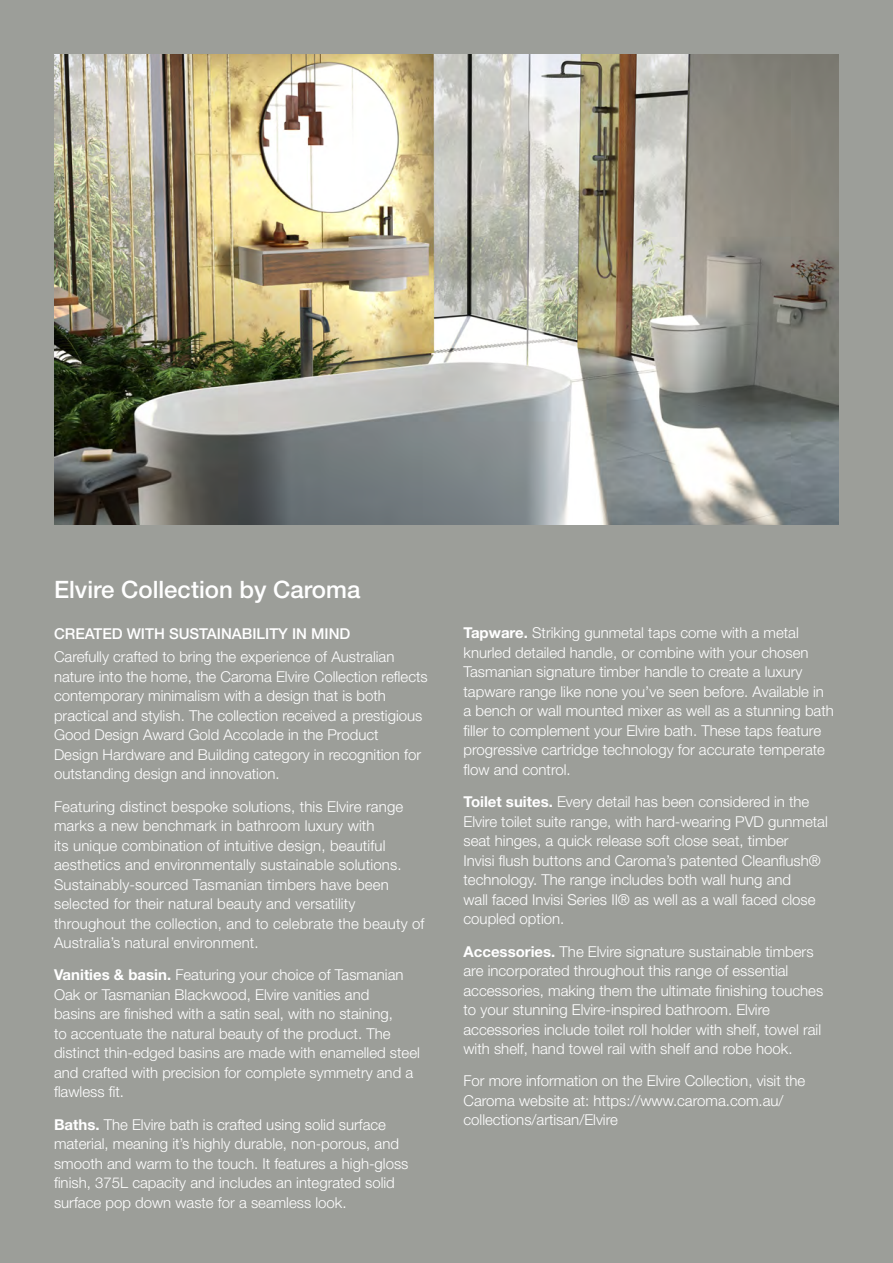
<style>
.page{position:relative;width:893px;height:1263px;background:#9c9e99}
.page>*{position:absolute;margin:0;border:0;box-sizing:border-box;transform-origin:0 0}
.t1{font:500 24px "Helvetica Neue LT Std";color:#fff}
.t2{font:300 15px/19.5px "Helvetica Neue LT Std";color:#fff}
.t3{font:500 15px "Helvetica Neue LT Std";color:#fff}
.s1{font-weight:700}
</style>
<div class="page">
<img style="left:54px;top:54px;width:785px;height:470px">
<h1 class="t1" style="left:54px;top:575px;width:308px">Elvire Collection by Caroma</h1>
<p class="t3" style="left:54px;top:624px;width:298px">CREATED WITH SUSTAINABILITY IN MIND</p>
<p class="t2" style="left:54px;top:647px;width:375px">Carefully crafted to bring the experience of Australian nature into the home, the Caroma Elvire Collection reflects contemporary minimalism with a design that is both practical and stylish. The collection received a prestigious Good Design Award Gold Accolade in the Product<br>Design Hardware and Building category in recognition for outstanding design and innovation.</p>
<p class="t2" style="left:54px;top:796px;width:372px">Featuring distinct bespoke solutions, this Elvire range marks a new benchmark in bathroom luxury with<br>its unique combination of intuitive design, beautiful aesthetics and environmentally sustainable solutions.<br>Sustainably-sourced Tasmanian timbers have been selected for their natural beauty and versatility throughout the collection, and to celebrate the beauty of Australia’s natural environment.</p>
<p class="t2" style="left:54px;top:965px;width:367px"><span class="s1">Vanities &amp; basin.</span> Featuring your choice of Tasmanian Oak or Tasmanian Blackwood, Elvire vanities and<br>basins are finished with a satin seal, with no staining,<br>to accentuate the natural beauty of the product. The distinct thin-edged basins are made with enamelled steel and crafted with precision for complete symmetry and a flawless fit.</p>
<p class="t2" style="left:54px;top:1114px;width:356px"><span class="s1">Baths.</span> The Elvire bath is crafted using solid surface material, meaning it’s highly durable, non-porous, and smooth and warm to the touch. It features a high-gloss finish, 375L capacity and includes an integrated solid surface pop down waste for a seamless look.</p>
<p class="t2" style="left:463px;top:623px;width:372px"><span class="s1">Tapware.</span> Striking gunmetal taps come with a metal knurled detailed handle, or combine with your chosen Tasmanian signature timber handle to create a luxury tapware range like none you’ve seen before. Available in a bench or wall mounted mixer as well as a stunning bath filler to complement your Elvire bath. These taps feature progressive cartridge technology for accurate temperate flow and control.</p>
<p class="t2" style="left:463px;top:792px;width:366px"><span class="s1">Toilet suites.</span> Every detail has been considered in the Elvire toilet suite range, with hard-wearing PVD gunmetal seat hinges, a quick release soft close seat, timber<br>Invisi flush buttons and Caroma’s patented Cleanflush® technology. The range includes both wall hung and<br>wall faced Invisi Series II® as well as a wall faced close coupled option.</p>
<p class="t2" style="left:463px;top:941px;width:361px"><span class="s1">Accessories.</span> The Elvire signature sustainable timbers are incorporated throughout this range of essential accessories, making them the ultimate finishing touches to your stunning Elvire-inspired bathroom. Elvire accessories include toilet roll holder with shelf, towel rail with shelf, hand towel rail with shelf and robe hook.</p>
<p class="t2" style="left:463px;top:1071px;width:343px">For more information on the Elvire Collection, visit the<br>Caroma website at: https://www.caroma.com.au/ collections/artisan/Elvire</p>
</div>
